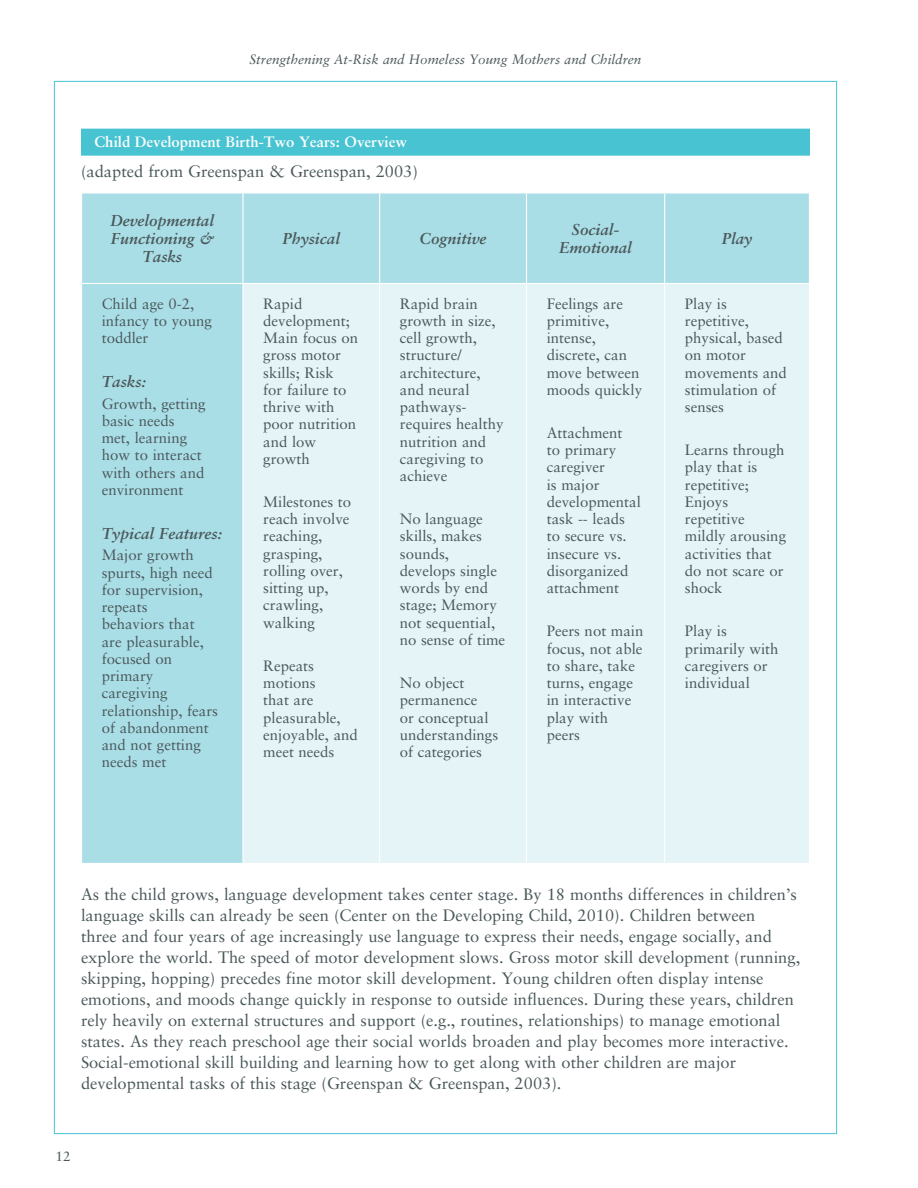
<style>
.page{position:relative;width:918px;height:1188px;background:#fff}
.page>*{position:absolute;margin:0;border:0;box-sizing:border-box;transform-origin:0 0}
.t1{font:16.5px/21px "Sabon";color:#4a585a}
.t2{font:italic 700 15.75px/18px "Sabon";color:#4a585a;text-align:center}
.t3{font:15px/17.2px "Sabon";color:#4a585a}
.t4{font:700 15px "Sabon";color:#fff}
.t5{font:italic 13.5px "Sabon";color:#4a585a}
.t6{font:13.5px "Sabon";color:#4a585a}
</style>
<div class="page">
<div style="left:81px;top:129px;width:729px;height:27px;background:#47c3d2"></div>
<div style="left:82px;top:194px;width:727px;height:669px;background:#aadee7"></div>
<div style="left:244px;top:284px;width:565px;height:579px;background:#e4f4f7"></div>
<hr style="left:242px;top:194px;width:2px;height:89px;background:#fff">
<hr style="left:379px;top:194px;width:1px;height:89px;background:#fff">
<hr style="left:526px;top:194px;width:1px;height:89px;background:#fff">
<hr style="left:664px;top:194px;width:1px;height:89px;background:#fff">
<hr style="left:81px;top:283px;width:162px;height:1px;background:#fff">
<hr style="left:243px;top:283px;width:137px;height:1px;background:#fff">
<hr style="left:242px;top:284px;width:2px;height:579px;background:#fff">
<hr style="left:380px;top:283px;width:147px;height:1px;background:#fff">
<hr style="left:379px;top:284px;width:1px;height:579px;background:#fff">
<hr style="left:526px;top:283px;width:139px;height:1px;background:#fff">
<hr style="left:526px;top:284px;width:1px;height:579px;background:#fff">
<hr style="left:665px;top:283px;width:145px;height:1px;background:#fff">
<hr style="left:664px;top:284px;width:1px;height:579px;background:#fff">
<p class="t5" style="left:250px;top:52px;width:393px">Strengthening At-Risk and Homeless Young Mothers and Children</p>
<p class="t4" style="left:94px;top:132px;width:314px">Child Development Birth-Two Years: Overview</p>
<p class="t1" style="left:81px;top:161px;width:338px">(adapted from Greenspan &amp; Greenspan, 2003)</p>
<p class="t2" style="left:111px;top:212px;width:105px">Developmental<br>Functioning &amp;<br>Tasks</p>
<p class="t2" style="left:283px;top:230px;width:59px">Physical</p>
<p class="t2" style="left:420px;top:230px;width:69px">Cognitive</p>
<p class="t2" style="left:559px;top:221px;width:74px">Social-<br>Emotional</p>
<p class="t2" style="left:722px;top:230px;width:32px">Play</p>
<p class="t3" style="left:102px;top:295px;width:112px">Child age 0-2, infancy to young toddler</p>
<p class="t2" style="left:102px;top:372px;width:46px">Tasks:</p>
<p class="t3" style="left:102px;top:395px;width:105px">Growth, getting basic needs met, learning how to interact with others and environment</p>
<p class="t2" style="left:102px;top:524px;width:122px">Typical Features:</p>
<p class="t3" style="left:102px;top:546px;width:118px">Major growth spurts, high need for supervision, repeats<br>behaviors that are pleasurable, focused on primary caregiving relationship, fears of abandonment and not getting needs met</p>
<p class="t3" style="left:263px;top:295px;width:97px">Rapid development;<br>Main focus on gross motor skills; Risk<br>for failure to thrive with poor nutrition and low growth</p>
<p class="t3" style="left:263px;top:493px;width:89px">Milestones to reach involve reaching, grasping, rolling over, sitting up, crawling, walking</p>
<p class="t3" style="left:263px;top:657px;width:96px">Repeats motions<br>that are pleasurable, enjoyable, and meet needs</p>
<p class="t3" style="left:400px;top:295px;width:105px">Rapid brain growth in size, cell growth, structure/ architecture, and neural pathways&shy;requires healthy nutrition and caregiving to achieve</p>
<p class="t3" style="left:400px;top:510px;width:107px">No language skills, makes sounds, develops single words by end stage; Memory not sequential, no sense of time</p>
<p class="t3" style="left:400px;top:674px;width:100px">No object permanence<br>or conceptual understandings of categories</p>
<p class="t3" style="left:547px;top:295px;width:97px">Feelings are primitive, intense, discrete, can move between moods quickly</p>
<p class="t3" style="left:547px;top:424px;width:96px">Attachment<br>to primary caregiver<br>is major developmental task -- leads to secure vs. insecure vs. disorganized attachment</p>
<p class="t3" style="left:547px;top:622px;width:98px">Peers not main focus, not able to share, take turns, engage in interactive play with peers</p>
<p class="t3" style="left:685px;top:295px;width:104px">Play is repetitive, physical, based on motor movements and stimulation of senses</p>
<p class="t3" style="left:685px;top:441px;width:103px">Learns through play that is repetitive;<br>Enjoys repetitive mildly arousing activities that do not scare or shock</p>
<p class="t3" style="left:685px;top:622px;width:95px">Play is primarily with caregivers or individual</p>
<p class="t1" style="left:81px;top:884px;width:721px">As the child grows, language development takes center stage. By 18 months differences in children’s language skills can already be seen (Center on the Developing Child, 2010). Children between<br>three and four years of age increasingly use language to express their needs, engage socially, and explore the world. The speed of motor development slows. Gross motor skill development (running, skipping, hopping) precedes fine motor skill development. Young children often display intense emotions, and moods change quickly in response to outside influences. During these years, children rely heavily on external structures and support (e.g., routines, relationships) to manage emotional states. As they reach preschool age their social worlds broaden and play becomes more interactive.<br>Social-emotional skill building and learning how to get along with other children are major developmental tasks of this stage (Greenspan &amp; Greenspan, 2003).</p>
<p class="t6" style="left:56px;top:1148px;width:17px">12</p>
</div>
